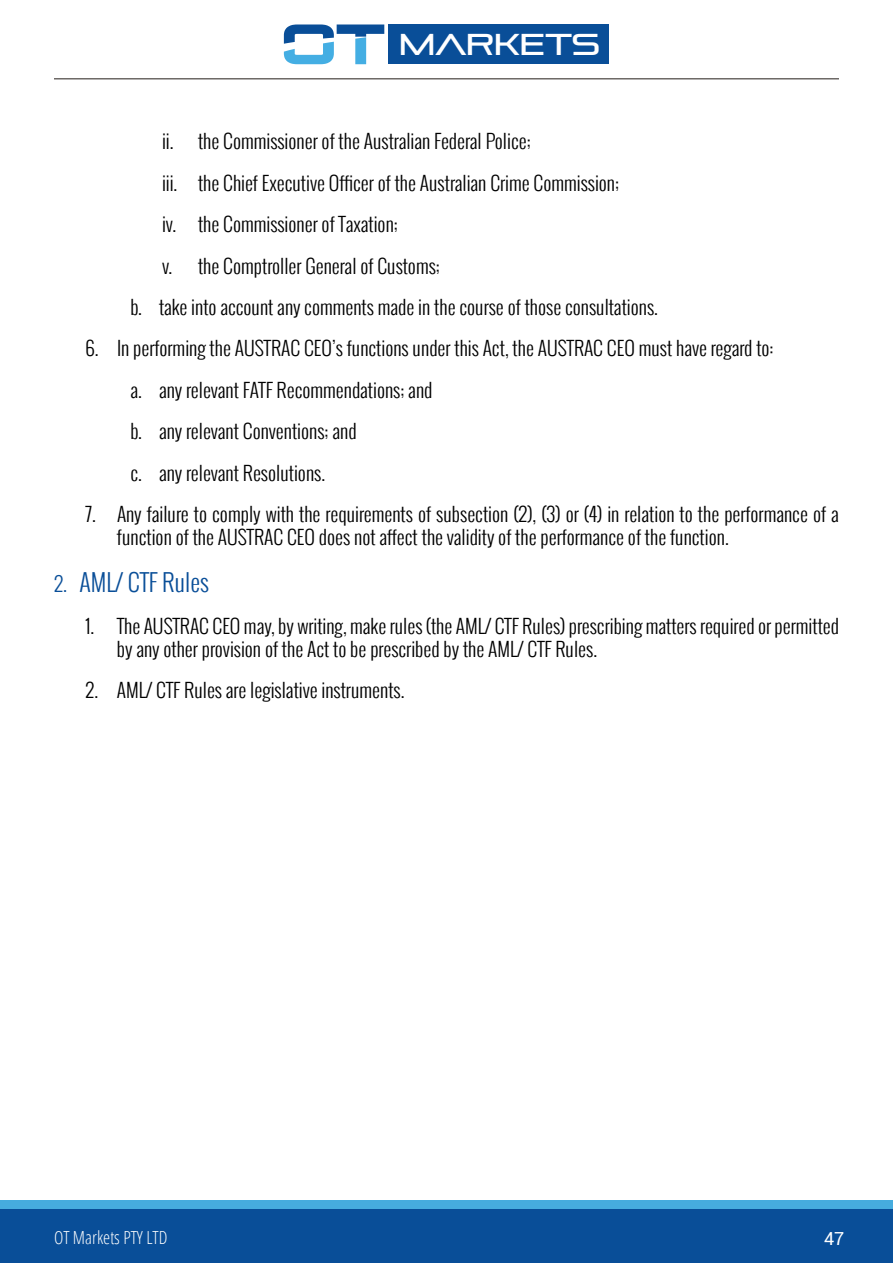
<style>
.page{position:relative;width:893px;height:1263px;background:#fff}
.page>*{position:absolute;margin:0;border:0;box-sizing:border-box;transform-origin:0 0}
.t1{font:30px "Pirulen Rg";color:#fff}
.t2{font:300 24px "Oswald";color:#094e98}
.t3{font:300 19.5px/41.4px "Oswald";color:#000}
.t4{font:300 condensed 18px "Open Sans";color:#fff}
.t5{font:18px "Roboto";color:#fff}
.s1{font-size:20.25px}
</style>
<div class="page">
<svg style="left:284px;top:24px;width:100px;height:40px"></svg>
<div style="left:389px;top:24px;width:220px;height:40px;background:#094e98"></div>
<hr style="left:54px;top:78px;width:785px;height:1px;background:#3c3633">
<div style="left:0;top:1200px;width:893px;height:54px;background:#46acde"></div>
<div style="left:0;top:1209px;width:893px;height:54px;background:#094e98"></div>
<h1 class="t1" style="left:399px;top:27px;width:202px">MARKETS</h1>
<p class="t3" style="left:162px;top:120px;width:370px">ii. the Commissioner of the Australian Federal Police;</p>
<p class="t3" style="left:162px;top:162px;width:459px">iii. the Chief Executive Officer of the Australian Crime Commission;</p>
<p class="t3" style="left:162px;top:203px;width:237px">iv. the Commissioner of Taxation;</p>
<p class="t3" style="left:162px;top:245px;width:279px">v. the Comptroller General of Customs;</p>
<p class="t3" style="left:130px;top:286px;width:529px">b. take into account any comments made in the course of those consultations.</p>
<p class="t3" style="left:130px;top:327px;width:645px;text-indent:-45px">6. In performing the AUSTRAC CEO’s functions under this Act, the AUSTRAC CEO must have regard to: a. any relevant FATF Recommendations; and<br>b. any relevant Conventions; and<br>c. any relevant Resolutions.</p>
<p class="t3" style="left:117px;top:502px;width:723px;line-height:23.4px;text-indent:-31px">7. Any failure to comply with the requirements of subsection (2), (3) or (4) in relation to the performance of a function of the AUSTRAC CEO does not affect the validity of the performance of the function.</p>
<p class="t2" style="left:54px;top:565px;width:156px"><span class="s1">2.</span> AML/ CTF Rules</p>
<p class="t3" style="left:117px;top:614px;width:723px;line-height:23.4px;text-indent:-31px">1. The AUSTRAC CEO may, by writing, make rules (the AML/ CTF Rules) prescribing matters required or permitted by any other provision of the Act to be prescribed by the AML/ CTF Rules.</p>
<p class="t3" style="left:85px;top:669px;width:321px">2. AML/ CTF Rules are legislative instruments.</p>
<p class="t4" style="left:54px;top:1225px;width:115px">OT Markets PTY LTD</p>
<p class="t5" style="left:824px;top:1226px;width:22px">47</p>
</div>
